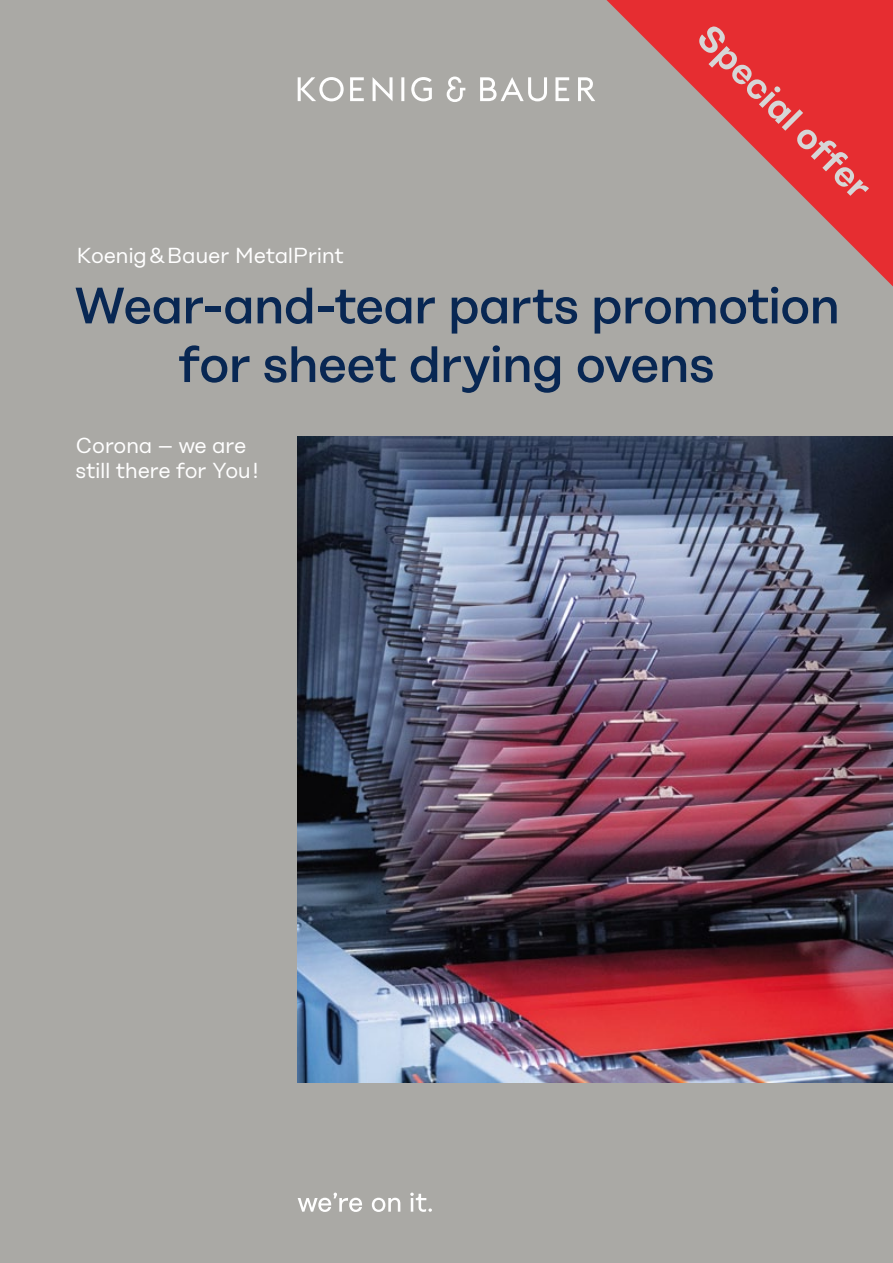
<style>
.page{position:relative;width:893px;height:1263px;background:#aaa9a5}
.page>*{position:absolute;margin:0;border:0;box-sizing:border-box;transform-origin:0 0}
.t1{font:500 51px/58.7px "Koenig&Bauer H";letter-spacing:-.025em;color:#082753;text-align:center}
.t2{font:600 36px "Koenig&Bauer H";color:#d6d6d6}
.t3{font:21.6px/24.9px "Koenig&Bauer H";letter-spacing:-.02em;color:#fff}
</style>
<div class="page">
<img style="left:298px;top:437px;width:595px;height:646px">
<svg style="left:606px;top:0;width:287px;height:286px"></svg>
<svg style="left:298px;top:77px;width:297px;height:25px"></svg>
<svg style="left:298px;top:1192px;width:134px;height:20px"></svg>
<p class="t3" style="left:77px;top:243px;width:269px">Koenig &amp; Bauer MetalPrint</p>
<h2 class="t2" style="left:718px;top:16px;width:231px;rotate:45deg">Special offer</h2>
<h1 class="t1" style="left:74px;top:277px;width:768px">Wear-and-tear parts promotion for sheet drying ovens</h1>
<p class="t3" style="left:75px;top:433px;width:185px">Corona – we are still there for You !</p>
</div>
